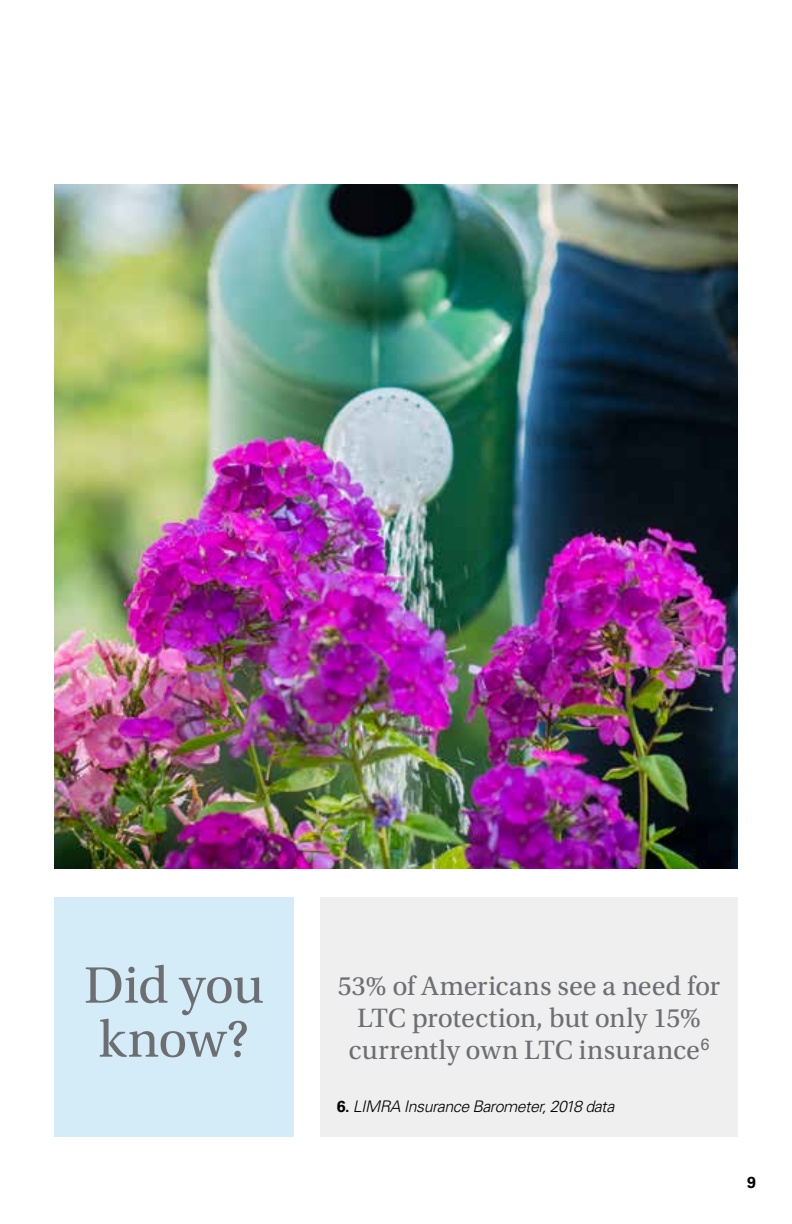
<style>
.page{position:relative;width:792px;height:1224px;background:#fff}
.page>*{position:absolute;margin:0;border:0;box-sizing:border-box;transform-origin:0 0}
.t1{font:54px/54px "Utopia Std";letter-spacing:-.01em;color:#6d6e71}
.t2{font:28px/32px "Utopia Std";color:#6d6e71;text-align:center}
.t3{font:italic 300 16px "Univers LT Std";letter-spacing:-.03em;color:#000}
.t4{font:700 16px "Univers LT Std";color:#000}
.s1{font-weight:700;font-style:normal}
</style>
<div class="page">
<div style="left:320px;top:897px;width:418px;height:239px;background:#efeff0"></div>
<div style="left:54px;top:897px;width:240px;height:239px;background:#d3ecf8"></div>
<img style="left:54px;top:184px;width:684px;height:684px">
<h1 class="t1" style="left:84px;top:959px;width:181px">Did you know?</h1>
<p class="t2" style="left:338px;top:970px;width:384px">53% of Americans see a need for<br>LTC protection, but only 15% currently own LTC insurance<sup>6</sup></p>
<p class="t3" style="left:337px;top:1096px;width:279px"><span class="s1">6.</span> LIMRA Insurance Barometer, 2018 data</p>
<p class="t4" style="left:747px;top:1173px;width:10px">9</p>
</div>
